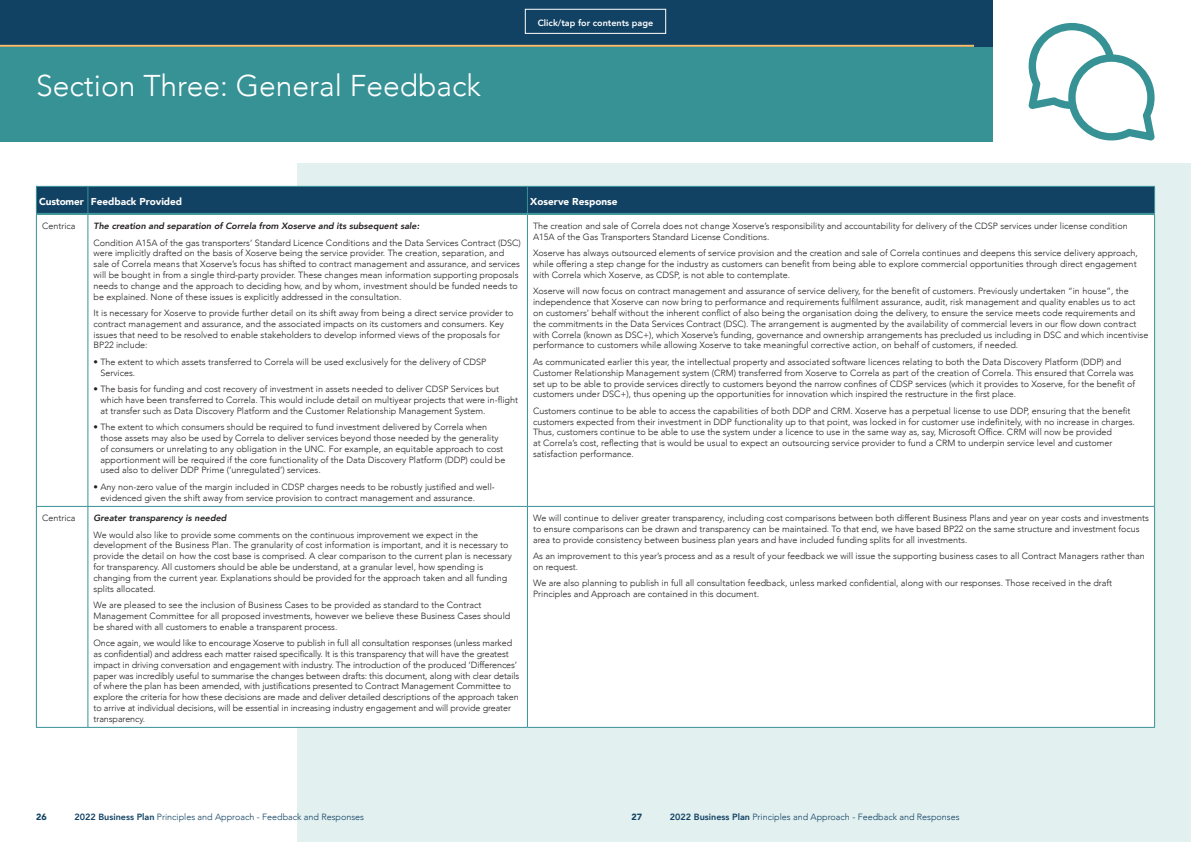
<style>
.page{position:relative;width:1191px;height:842px;background:#fff}
.page>*{position:absolute;margin:0;border:0;box-sizing:border-box;transform-origin:0 0}
.t1{font:300 30px "Avenir";color:#fff}
.t2{font:900 10px "Avenir";color:#fff}
.t3{font:300 9px/10.8px "Avenir";color:#231f20}
.t4{font:300 9px "Avenir";color:#114163}
.t5{font:italic 800 9px "Avenir";color:#231f20}
.t6{font:800 9px "Avenir";color:#fff}
.t7{font:900 9px "Avenir";color:#114163}
.s1{font-weight:800}
</style>
<div class="page">
<div style="left:0;top:0;width:992px;height:142px;background:#379295"></div>
<div style="left:298px;top:163px;width:893px;height:679px;background:#e2f0f0"></div>
<div style="left:0;top:0;width:992px;height:47px;background:#114163"></div>
<hr style="left:0;top:45px;width:974px;height:2px;background:#f9bd6e">
<svg style="left:36px;top:186px;width:1119px;height:27px;background:#124465"></svg>
<hr style="left:36px;top:213px;width:52px;height:1px;background:#379295">
<hr style="left:88px;top:213px;width:439px;height:1px;background:#379295">
<hr style="left:527px;top:213px;width:628px;height:1px;background:#379295">
<div style="left:37px;top:215px;width:1117px;height:512px;background:#fff"></div>
<hr style="left:36px;top:214px;width:52px;height:1px;background:#379295">
<hr style="left:36px;top:215px;width:1px;height:291px;background:#379295">
<hr style="left:88px;top:214px;width:439px;height:1px;background:#379295">
<hr style="left:87px;top:215px;width:1px;height:291px;background:#379295">
<hr style="left:527px;top:214px;width:628px;height:1px;background:#379295">
<hr style="left:527px;top:215px;width:1px;height:291px;background:#379295">
<hr style="left:1154px;top:215px;width:1px;height:291px;background:#379295">
<hr style="left:36px;top:506px;width:52px;height:1px;background:#379295">
<hr style="left:36px;top:507px;width:1px;height:220px;background:#379295">
<hr style="left:88px;top:506px;width:439px;height:1px;background:#379295">
<hr style="left:87px;top:507px;width:1px;height:220px;background:#379295">
<hr style="left:527px;top:506px;width:628px;height:1px;background:#379295">
<hr style="left:527px;top:507px;width:1px;height:220px;background:#379295">
<hr style="left:1154px;top:507px;width:1px;height:220px;background:#379295">
<hr style="left:36px;top:727px;width:52px;height:1px;background:#379295">
<hr style="left:88px;top:727px;width:439px;height:1px;background:#379295">
<hr style="left:527px;top:727px;width:628px;height:1px;background:#379295">
<svg style="left:1028px;top:23px;width:127px;height:118px"></svg>
<div style="left:525px;top:9px;width:141px;height:25px;border:1px solid #fff"></div>
<h1 class="t1" style="left:36px;top:68px;width:446px">Section Three: General Feedback</h1>
<p class="t6" style="left:538px;top:16px;width:117px">Click/tap for contents page</p>
<p class="t2" style="left:39px;top:193px;width:145px">Customer Feedback Provided</p>
<p class="t2" style="left:530px;top:193px;width:89px">Xoserve Response</p>
<p class="t3" style="left:42px;top:221px;width:35px">Centrica</p>
<p class="t5" style="left:94px;top:221px;width:327px">The creation and separation of Correla from Xoserve and its subsequent sale:</p>
<p class="t3" style="left:94px;top:237px;width:429px">Condition A15A of the gas transporters’ Standard Licence Conditions and the Data Services Contract (DSC) were implicitly drafted on the basis of Xoserve being the service provider. The creation, separation, and sale of Correla means that Xoserve’s focus has shifted to contract management and assurance, and services will be bought in from a single third-party provider. These changes mean information supporting proposals needs to change and the approach to deciding how, and by whom, investment should be funded needs to be explained. None of these issues is explicitly addressed in the consultation.</p>
<p class="t3" style="left:94px;top:308px;width:421px">It is necessary for Xoserve to provide further detail on its shift away from being a direct service provider to contract management and assurance, and the associated impacts on its customers and consumers. Key issues that need to be resolved to enable stakeholders to develop informed views of the proposals for BP22 include:</p>
<p class="t3" style="left:100px;top:356px;width:387px;text-indent:-7px">• The extent to which assets transferred to Correla will be used exclusively for the delivery of CDSP<br>Services.</p>
<p class="t3" style="left:100px;top:384px;width:419px;text-indent:-7px">• The basis for funding and cost recovery of investment in assets needed to deliver CDSP Services but which have been transferred to Correla. This would include detail on multiyear projects that were in-flight at transfer such as Data Discovery Platform and the Customer Relationship Management System.</p>
<p class="t3" style="left:100px;top:422px;width:406px;text-indent:-7px">• The extent to which consumers should be required to fund investment delivered by Correla when those assets may also be used by Correla to deliver services beyond those needed by the generality of consumers or unrelating to any obligation in the UNC. For example, an equitable approach to cost apportionment will be required if the core functionality of the Data Discovery Platform (DDP) could be used also to deliver DDP Prime (‘unregulated’) services.</p>
<p class="t3" style="left:100px;top:481px;width:396px;text-indent:-7px">• Any non-zero value of the margin included in CDSP charges needs to be robustly justified and well&shy;evidenced given the shift away from service provision to contract management and assurance.</p>
<p class="t3" style="left:533px;top:221px;width:596px">The creation and sale of Correla does not change Xoserve’s responsibility and accountability for delivery of the CDSP services under license condition<br>A15A of the Gas Transporters Standard License Conditions.</p>
<p class="t3" style="left:533px;top:248px;width:606px;text-align:justify">Xoserve has always outsourced elements of service provision and the creation and sale of Correla continues and deepens this service delivery approach, while offering a step change for the industry as customers can benefit from being able to explore commercial opportunities through direct engagement with Correla which Xoserve, as CDSP, is not able to contemplate.</p>
<p class="t3" style="left:533px;top:286px;width:616px">Xoserve will now focus on contract management and assurance of service delivery, for the benefit of customers. Previously undertaken “in house”, the independence that Xoserve can now bring to performance and requirements fulfilment assurance, audit, risk management and quality enables us to act<br>on customers’ behalf without the inherent conflict of also being the organisation doing the delivery, to ensure the service meets code requirements and the commitments in the Data Services Contract (DSC). The arrangement is augmented by the availability of commercial levers in our flow down contract with Correla (known as DSC+), which Xoserve’s funding, governance and ownership arrangements has precluded us including in DSC and which incentivise performance to customers while allowing Xoserve to take meaningful corrective action, on behalf of customers, if needed.</p>
<p class="t3" style="left:533px;top:356px;width:603px">As communicated earlier this year, the intellectual property and associated software licences relating to both the Data Discovery Platform (DDP) and Customer Relationship Management system (CRM) transferred from Xoserve to Correla as part of the creation of Correla. This ensured that Correla was set up to be able to provide services directly to customers beyond the narrow confines of CDSP services (which it provides to Xoserve, for the benefit of customers under DSC+), thus opening up the opportunities for innovation which inspired the restructure in the first place.</p>
<p class="t3" style="left:533px;top:405px;width:603px">Customers continue to be able to access the capabilities of both DDP and CRM. Xoserve has a perpetual license to use DDP, ensuring that the benefit customers expected from their investment in DDP functionality up to that point, was locked in for customer use indefinitely, with no increase in charges.<br>Thus, customers continue to be able to use the system under a licence to use in the same way as, say, Microsoft Office. CRM will now be provided<br>at Correla’s cost, reflecting that is would be usual to expect an outsourcing service provider to fund a CRM to underpin service level and customer satisfaction performance.</p>
<p class="t3" style="left:42px;top:513px;width:35px">Centrica</p>
<p class="t5" style="left:94px;top:513px;width:135px">Greater transparency is needed</p>
<p class="t3" style="left:94px;top:529px;width:420px">We would also like to provide some comments on the continuous improvement we expect in the development of the Business Plan. The granularity of cost information is important, and it is necessary to provide the detail on how the cost base is comprised. A clear comparison to the current plan is necessary for transparency. All customers should be able be understand, at a granular level, how spending is changing from the current year. Explanations should be provided for the approach taken and all funding splits allocated.</p>
<p class="t3" style="left:94px;top:599px;width:418px">We are pleased to see the inclusion of Business Cases to be provided as standard to the Contract<br>Management Committee for all proposed investments, however we believe these Business Cases should be shared with all customers to enable a transparent process.</p>
<p class="t3" style="left:94px;top:638px;width:427px">Once again, we would like to encourage Xoserve to publish in full all consultation responses (unless marked as confidential) and address each matter raised specifically. It is this transparency that will have the greatest impact in driving conversation and engagement with industry. The introduction of the produced ‘Differences’ paper was incredibly useful to summarise the changes between drafts: this document, along with clear details of where the plan has been amended, with justifications presented to Contract Management Committee to explore the criteria for how these decisions are made and deliver detailed descriptions of the approach taken to arrive at individual decisions, will be essential in increasing industry engagement and will provide greater transparency.</p>
<p class="t3" style="left:533px;top:513px;width:617px">We will continue to deliver greater transparency, including cost comparisons between both different Business Plans and year on year costs and investments to ensure comparisons can be drawn and transparency can be maintained. To that end, we have based BP22 on the same structure and investment focus area to provide consistency between business plan years and have included funding splits for all investments.</p>
<p class="t3" style="left:533px;top:551px;width:613px">As an improvement to this year’s process and as a result of your feedback we will issue the supporting business cases to all Contract Managers rather than on request.</p>
<p class="t3" style="left:533px;top:578px;width:580px">We are also planning to publish in full all consultation feedback, unless marked confidential, along with our responses. Those received in the draft<br>Principles and Approach are contained in this document.</p>
<p class="t7" style="left:36px;top:809px;width:12px">26</p>
<p class="t4" style="left:74px;top:812px;width:291px"><span class="s1">2022 Business Plan</span> Principles and Approach - Feedback and Responses</p>
<p class="t7" style="left:631px;top:809px;width:12px">27</p>
<p class="t4" style="left:670px;top:812px;width:291px"><span class="s1">2022 Business Plan</span> Principles and Approach - Feedback and Responses</p>
</div>
